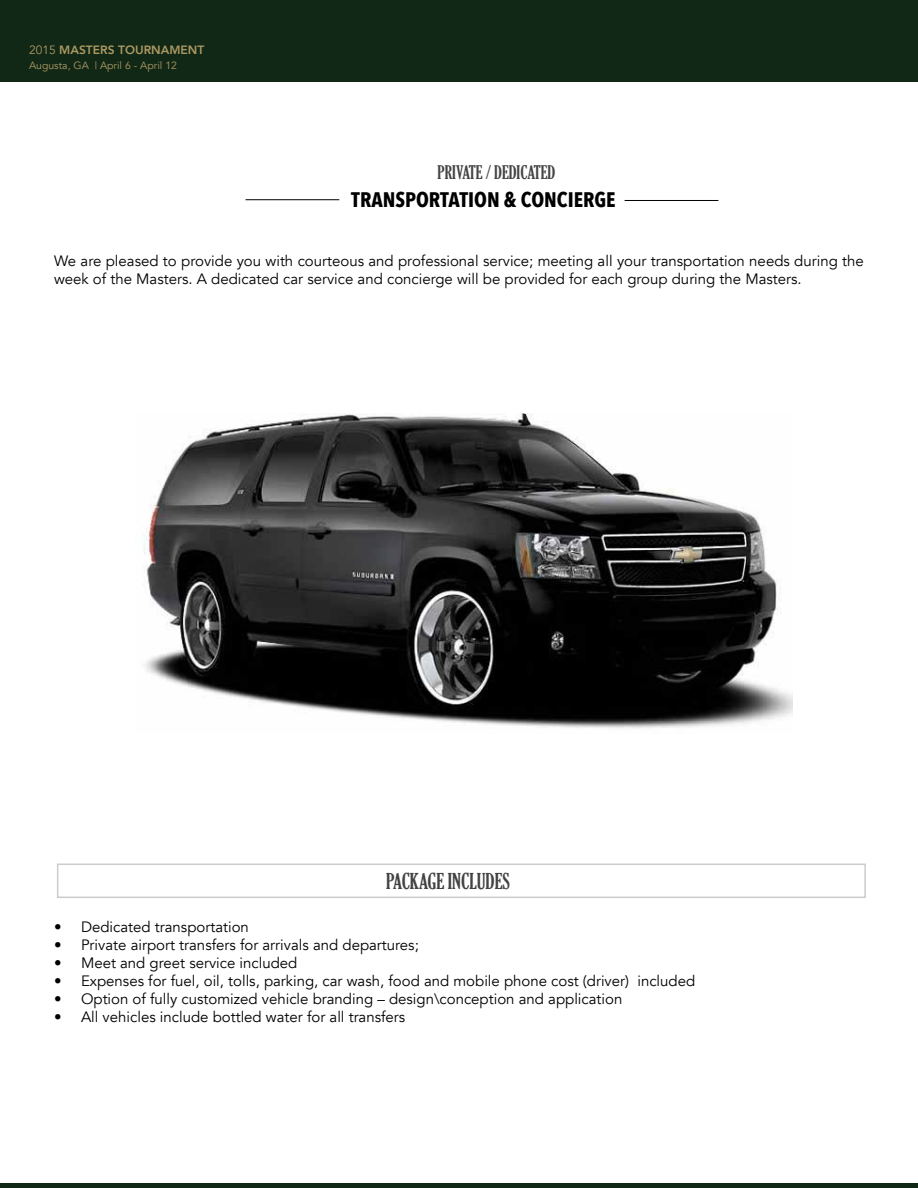
<style>
.page{position:relative;width:918px;height:1188px;background:#fff}
.page>*{position:absolute;margin:0;border:0;box-sizing:border-box;transform-origin:0 0}
.t1{font:700 21px "Avenir Next Condensed";color:#000}
.t2{font:extra-condensed 21px "Gloucester";color:#434345}
.t3{font:extra-condensed 18px "Gloucester";color:#434345}
.t4{font:15px/18px "Avenir";color:#000}
.t5{font:800 12px "Avenir";color:#ad9963}
.t6{font:10.5px "Avenir";color:#ad9963}
.s1{font-weight:400}
</style>
<div class="page">
<div style="left:0;top:1183px;width:918px;height:5px;background:#112816"></div>
<div style="left:0;top:0;width:918px;height:82px;background:#112816"></div>
<hr style="left:625px;top:200px;width:93px;height:1px;background:#000">
<hr style="left:246px;top:199px;width:93px;height:1px;background:#000">
<img style="left:142px;top:413px;width:651px;height:316px">
<div style="left:57px;top:864px;width:809px;height:34px;border:2px solid #ccc"></div>
<p class="t5" style="left:29px;top:40px;width:177px"><span class="s1">2015</span> MASTERS TOURNAMENT</p>
<p class="t6" style="left:29px;top:59px;width:149px">Augusta, GA | April 6 - April 12</p>
<p class="t3" style="left:438px;top:163px;width:119px">PRIVATE / DEDICATED</p>
<h1 class="t1" style="left:351px;top:186px;width:264px">TRANSPORTATION &amp; CONCIERGE</h1>
<p class="t4" style="left:54px;top:252px;width:811px">We are pleased to provide you with courteous and professional service; meeting all your transportation needs during the week of the Masters. A dedicated car service and concierge will be provided for each group during the Masters.</p>
<h1 class="t2" style="left:386px;top:870px;width:125px">PACKAGE INCLUDES</h1>
<p class="t4" style="left:54px;top:918px;width:196px">• Dedicated transportation</p>
<p class="t4" style="left:54px;top:936px;width:366px">• Private airport transfers for arrivals and departures;</p>
<p class="t4" style="left:54px;top:954px;width:245px">• Meet and greet service included</p>
<p class="t4" style="left:54px;top:972px;width:643px">• Expenses for fuel, oil, tolls, parking, car wash, food and mobile phone cost (driver) included</p>
<p class="t4" style="left:54px;top:990px;width:570px">• Option of fully customized vehicle branding – design\conception and application</p>
<p class="t4" style="left:54px;top:1008px;width:353px">• All vehicles include bottled water for all transfers</p>
</div>
